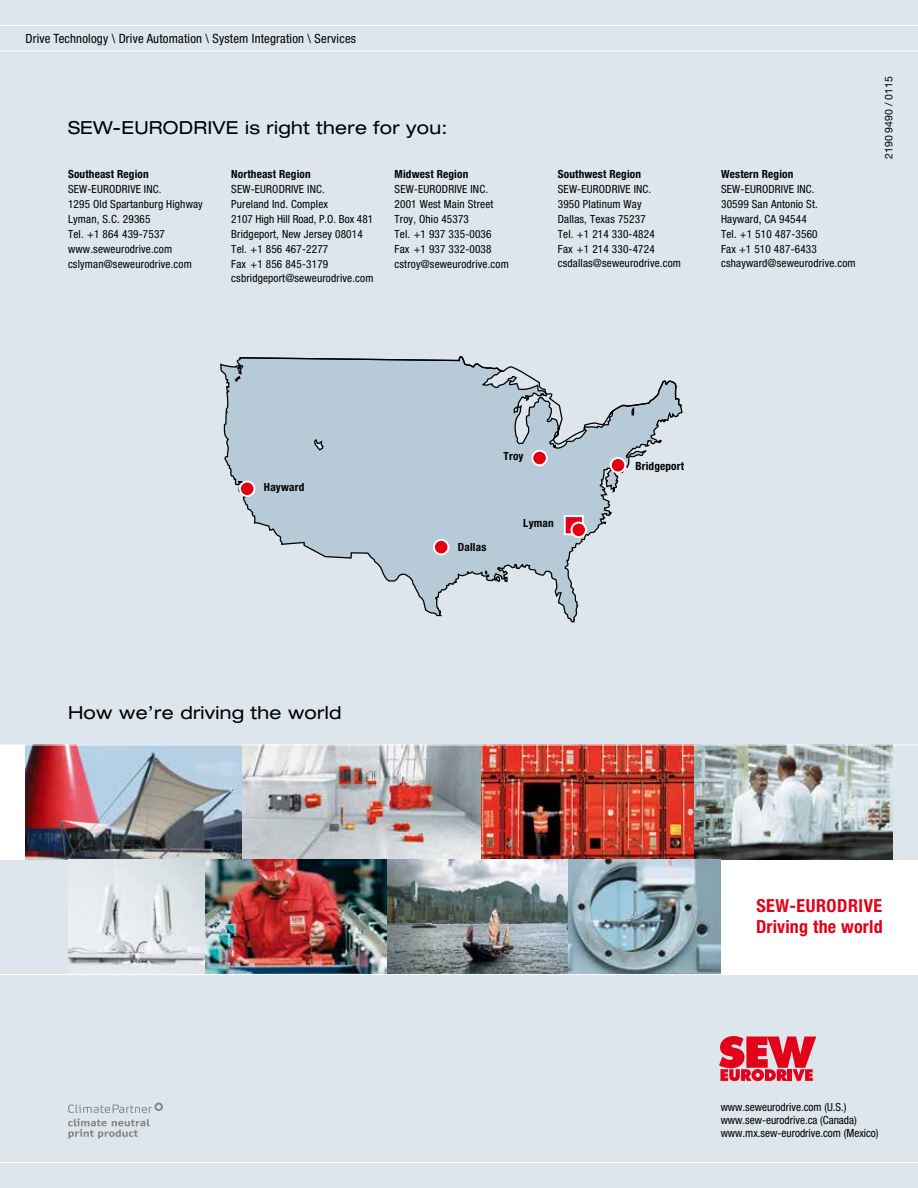
<style>
.page{position:relative;width:918px;height:1188px;background:#dde6ec}
.page>*{position:absolute;margin:0;border:0;box-sizing:border-box;transform-origin:0 0}
.t1{font:expanded 18px "Helvetica Neue LT Pro";letter-spacing:.015em;color:#000}
.t2{font:700 condensed 18px/21px "Helvetica Neue LT Pro";letter-spacing:.03em;color:#e30018}
.t3{font:condensed 12.75px "Helvetica Neue LT Pro";letter-spacing:.015em;color:#000}
.t4{font:condensed 11.25px/14.9px "Helvetica Neue LT Pro";letter-spacing:.015em;color:#000}
.t5{font:700 condensed 11.25px "Helvetica Neue LT Pro";letter-spacing:.015em;color:#000}
.t6{font:10.5px "Helvetica Neue LT Pro";color:#000}
</style>
<div class="page">
<hr style="left:0;top:1162px;width:918px;height:1px;background:#fff">
<hr style="left:0;top:51px;width:918px;height:1px;background:#fff">
<hr style="left:0;top:25px;width:918px;height:1px;background:#fff">
<svg style="left:719px;top:1036px;width:97px;height:45px"></svg>
<svg style="left:68px;top:1103px;width:95px;height:36px"></svg>
<img style="left:693px;top:746px;width:199px;height:114px">
<div style="left:0;top:745px;width:265px;height:115px;background:#fff"></div>
<img style="left:26px;top:746px;width:216px;height:114px">
<img style="left:480px;top:746px;width:213px;height:114px">
<img style="left:242px;top:746px;width:238px;height:114px">
<img style="left:204px;top:860px;width:365px;height:114px">
<div style="left:721px;top:860px;width:197px;height:115px;background:#fff"></div>
<svg style="left:569px;top:860px;width:152px;height:114px;background:#8ba5b0"></svg>
<svg style="left:68px;top:860px;width:136px;height:111px"></svg>
<hr style="left:0;top:745px;width:918px;height:1px;background:#fff">
<hr style="left:0;top:974px;width:918px;height:1px;background:#fff">
<svg style="left:220px;top:359px;width:427px;height:264px"></svg>
<svg style="left:239px;top:356px;width:444px;height:94px"></svg>
<div style="left:240px;top:482px;width:14px;height:14px;background:#e3000f;border-radius:50%"></div>
<div style="left:239px;top:481px;width:16px;height:16px;border:2px solid #fff;border-radius:50%"></div>
<div style="left:434px;top:540px;width:14px;height:14px;background:#e3000f;border-radius:50%"></div>
<div style="left:433px;top:539px;width:16px;height:16px;border:2px solid #fff;border-radius:50%"></div>
<div style="left:532px;top:451px;width:15px;height:14px;background:#e3000f;border-radius:50%"></div>
<div style="left:531px;top:450px;width:17px;height:16px;border:2px solid #fff;border-radius:50%"></div>
<div style="left:611px;top:458px;width:14px;height:14px;background:#e3000f;border-radius:50%"></div>
<div style="left:610px;top:457px;width:16px;height:16px;border:2px solid #fff;border-radius:50%"></div>
<div style="left:564px;top:515px;width:20px;height:20px;background:#e30018;border:2px solid #fff"></div>
<div style="left:572px;top:523px;width:14px;height:14px;background:#e3000f;border-radius:50%"></div>
<div style="left:571px;top:522px;width:16px;height:16px;border:2px solid #fff;border-radius:50%"></div>
<p class="t3" style="left:26px;top:31px;width:332px">Drive Technology \ Drive Automation \ System Integration \ Services</p>
<h1 class="t1" style="left:68px;top:116px;width:95px">sew-eurodrive</h1>
<h1 class="t1" style="left:245px;top:116px;width:204px">is right there for you:</h1>
<p class="t5" style="left:68px;top:168px;width:82px">Southeast Region</p>
<p class="t4" style="left:68px;top:182px;width:136px">SEW-EURODRIVE INC.<br>1295 Old Spartanburg Highway<br>Lyman, S.C. 29365<br>Tel. +1 864 439-7537 www.seweurodrive.com cslyman@seweurodrive.com</p>
<p class="t5" style="left:395px;top:168px;width:75px">Midwest Region</p>
<p class="t4" style="left:395px;top:182px;width:116px">SEW-EURODRIVE INC.<br>2001 West Main Street<br>Troy, Ohio 45373<br>Tel. +1 937 335-0036<br>Fax +1 937 332-0038 cstroy@seweurodrive.com</p>
<p class="t5" style="left:231px;top:168px;width:81px">Northeast Region</p>
<p class="t4" style="left:231px;top:182px;width:144px">SEW-EURODRIVE INC.<br>Pureland Ind. Complex<br>2107 High Hill Road, P.O. Box 481<br>Bridgeport, New Jersey 08014<br>Tel. +1 856 467-2277<br>Fax +1 856 845-3179 csbridgeport@seweurodrive.com</p>
<p class="t5" style="left:558px;top:168px;width:85px">Southwest Region</p>
<p class="t4" style="left:558px;top:182px;width:125px">SEW-EURODRIVE INC.<br>3950 Platinum Way<br>Dallas, Texas 75237<br>Tel. +1 214 330-4824<br>Fax +1 214 330-4724 csdallas@seweurodrive.com</p>
<p class="t5" style="left:721px;top:168px;width:74px">Western Region</p>
<p class="t4" style="left:721px;top:182px;width:136px">SEW-EURODRIVE INC.<br>30599 San Antonio St.<br>Hayward, CA 94544<br>Tel. +1 510 487-3560<br>Fax +1 510 487-6433 cshayward@seweurodrive.com</p>
<p class="t6" style="left:882px;top:159px;width:84px;rotate:-90deg">2190 9490 / 0115</p>
<p class="t5" style="left:264px;top:480px;width:42px">Hayward</p>
<h1 class="t1" style="left:68px;top:701px;width:275px">How we’re driving the world</h1>
<p class="t5" style="left:504px;top:450px;width:22px">Troy</p>
<p class="t5" style="left:458px;top:540px;width:30px">Dallas</p>
<p class="t5" style="left:523px;top:517px;width:32px">Lyman</p>
<p class="t5" style="left:635px;top:459px;width:50px">Bridgeport</p>
<h1 class="t2" style="left:756px;top:895px;width:128px">SEW-Eurodrive<br>Driving the world</h1>
<p class="t4" style="left:721px;top:1101px;width:160px;line-height:12.8px">www.seweurodrive.com (U.S.) www.sew-eurodrive.ca (Canada) www.mx.sew-eurodrive.com (Mexico)</p>
</div>
